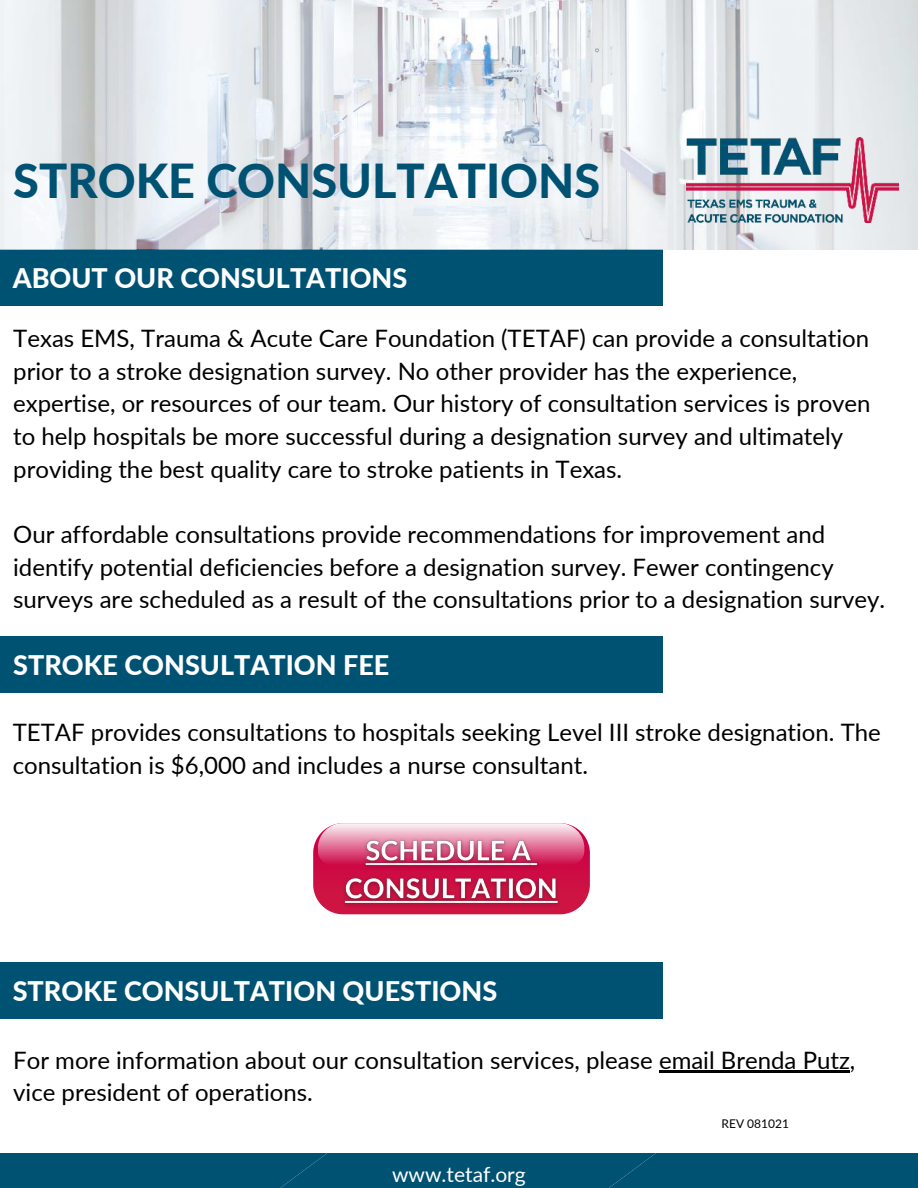
<style>
.page{position:relative;width:918px;height:1188px;background:#fff}
.page>*{position:absolute;margin:0;border:0;box-sizing:border-box;transform-origin:0 0}
.t1{font:800 46.8px "Lato";color:#005273}
.t2{font:800 27px "Lato";color:#fff}
.t3{font:24px/32.7px "Lato";color:#000}
.t4{font:21px "Lato";color:#fff}
.t5{font:12px "Lato";color:#000}
</style>
<div class="page">
<div style="left:0;top:636px;width:663px;height:56px;background:#005273"></div>
<div style="left:0;top:1154px;width:918px;height:34px;background:#005273"></div>
<div style="left:0;top:249px;width:663px;height:56px;background:#005273"></div>
<div style="left:0;top:963px;width:663px;height:56px;background:#005273"></div>
<svg style="left:313px;top:823px;width:277px;height:91px"></svg>
<img style="left:0;top:0;width:918px;height:250px">
<img style="left:687px;top:137px;width:211px;height:86px">
<hr style="left:659px;top:1071px;width:191px;height:2px;background:#000">
<img style="left:338px;top:827px;width:227px;height:85px">
<h1 class="t1" style="left:13px;top:146px;width:589px">STROKE CONSULTATIONS</h1>
<p class="t2" style="left:13px;top:258px;width:396px">ABOUT OUR CONSULTATIONS</p>
<p class="t3" style="left:13px;top:321px;width:859px">Texas EMS, Trauma &amp; Acute Care Foundation (TETAF) can provide a consultation prior to a stroke designation survey. No other provider has the experience, expertise, or resources of our team. Our history of consultation services is proven to help hospitals be more successful during a designation survey and ultimately providing the best quality care to stroke patients in Texas.</p>
<p class="t3" style="left:13px;top:517px;width:873px">Our affordable consultations provide recommendations for improvement and identify potential deficiencies before a designation survey. Fewer contingency surveys are scheduled as a result of the consultations prior to a designation survey.</p>
<p class="t2" style="left:13px;top:645px;width:378px">STROKE CONSULTATION FEE</p>
<p class="t3" style="left:13px;top:715px;width:870px">TETAF provides consultations to hospitals seeking Level III stroke designation. The consultation is $6,000 and includes a nurse consultant.</p>
<p class="t2" style="left:13px;top:971px;width:486px">STROKE CONSULTATION QUESTIONS</p>
<p class="t3" style="left:13px;top:1043px;width:844px">For more information about our consultation services, please email Brenda Putz, vice president of operations.</p>
<p class="t4" style="left:392px;top:1159px;width:135px">www.tetaf.org</p>
<p class="t5" style="left:722px;top:1115px;width:69px">REV 081021</p>
</div>
